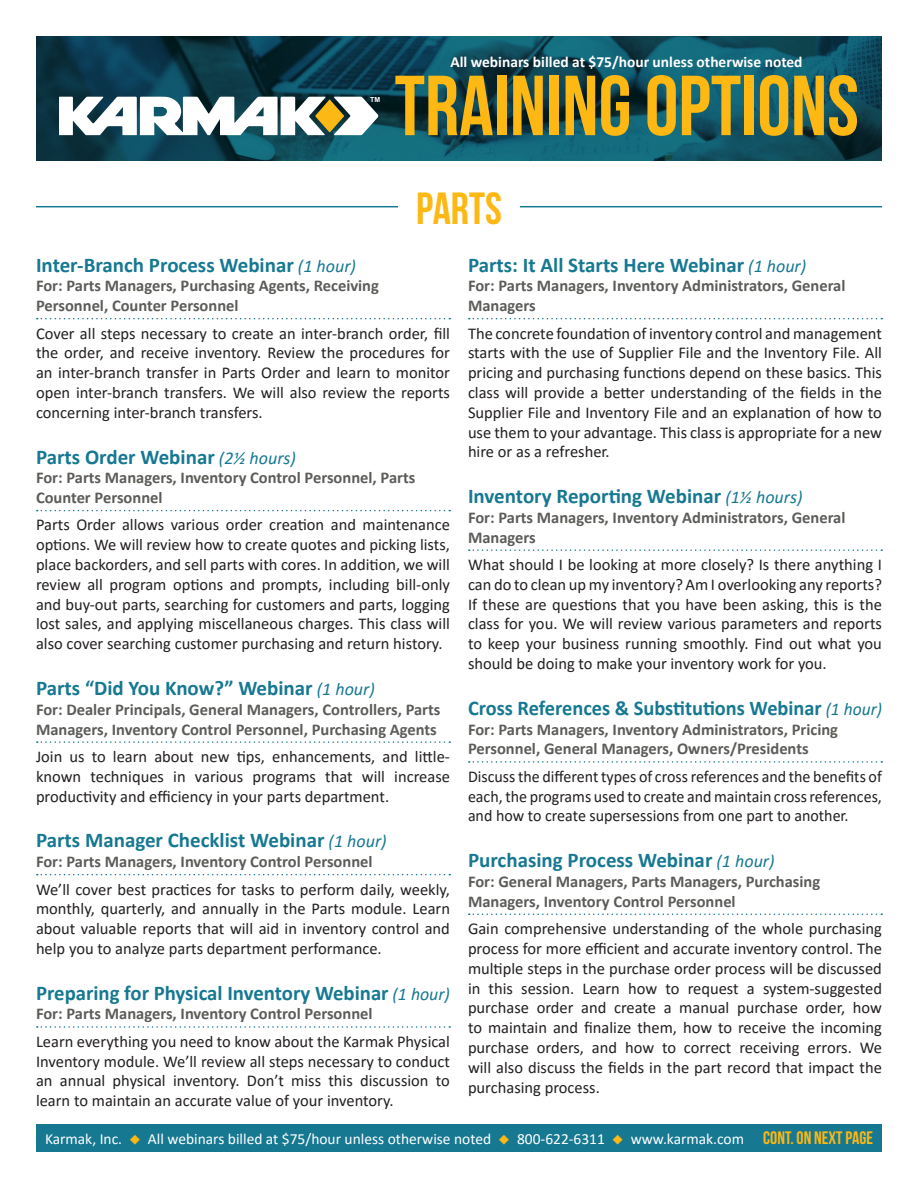
<style>
.page{position:relative;width:918px;height:1188px;background:#fff}
.page>*{position:absolute;margin:0;border:0;box-sizing:border-box;transform-origin:0 0}
.t1{font:700 84.9px "Bebas Neue";color:#fdb813}
.t2{font:700 45px "Bebas Neue";color:#fdb813}
.t3{font:700 21px "Calibri";color:#167891}
.t4{font:700 18px "Bebas Neue";color:#fdb813}
.t5{font:16.5px/19.8px "Calibri";color:#231f20;text-align:justify}
.t6{font:700 16.5px/19.8px "Calibri";color:#5c5c59}
.t7{font:15.45px "Calibri";color:#fff}
.t8{font:700 15.45px "Calibri";color:#fff}
.t9{font:700 6.9px "Arial";color:#fff}
.s1{font-weight:400;font-style:italic;font-size:18px}
.s2{color:#fcb814}
</style>
<div class="page">
<svg style="left:37px;top:318px;width:413px;height:1px"></svg>
<svg style="left:469px;top:549px;width:413px;height:2px"></svg>
<svg style="left:37px;top:741px;width:413px;height:2px"></svg>
<svg style="left:469px;top:318px;width:413px;height:1px"></svg>
<svg style="left:37px;top:510px;width:413px;height:1px"></svg>
<img style="left:36px;top:36px;width:846px;height:124px">
<svg style="left:59px;top:97px;width:320px;height:38px"></svg>
<hr style="left:520px;top:206px;width:362px;height:1px;background:#167891">
<hr style="left:36px;top:206px;width:362px;height:1px;background:#167891">
<svg style="left:37px;top:874px;width:413px;height:1px"></svg>
<svg style="left:37px;top:1026px;width:413px;height:2px"></svg>
<svg style="left:469px;top:914px;width:413px;height:1px"></svg>
<svg style="left:469px;top:761px;width:413px;height:2px"></svg>
<div style="left:36px;top:1125px;width:846px;height:27px;background:#167891"></div>
<p class="t9" style="left:370px;top:94px;width:12px">TM</p>
<p class="t8" style="left:450px;top:51px;width:354px">All webinars billed at $75/hour unless otherwise noted</p>
<p class="t1" style="left:395px;top:59px;width:466px">TRAINING OPTIONS</p>
<p class="t2" style="left:416px;top:183px;width:87px">PARTS</p>
<p class="t3" style="left:36px;top:250px;width:321px">Inter-Branch Process Webinar <span class="s1">(1 hour)</span></p>
<p class="t6" style="left:36px;top:275px;width:344px">For: Parts Managers, Purchasing Agents, Receiving<br>Personnel, Counter Personnel</p>
<p class="t5" style="left:36px;top:323px;width:415px">Cover all steps necessary to create an inter-branch order, fill the order, and receive inventory. Review the procedures for an inter-branch transfer in Parts Order and learn to monitor open inter-branch transfers. We will also review the reports concerning inter-branch transfers.</p>
<p class="t3" style="left:36px;top:442px;width:262px">Parts Order Webinar <span class="s1">(2½ hours)</span></p>
<p class="t6" style="left:36px;top:467px;width:381px">For: Parts Managers, Inventory Control Personnel, Parts<br>Counter Personnel</p>
<p class="t5" style="left:36px;top:515px;width:416px">Parts Order allows various order creation and maintenance options. We will review how to create quotes and picking lists, place backorders, and sell parts with cores. In addition, we will review all program options and prompts, including bill-only and buy-out parts, searching for customers and parts, logging lost sales, and applying miscellaneous charges. This class will also cover searching customer purchasing and return history.</p>
<p class="t3" style="left:36px;top:673px;width:340px">Parts “Did You Know?” Webinar <span class="s1">(1 hour)</span></p>
<p class="t6" style="left:36px;top:699px;width:406px">For: Dealer Principals, General Managers, Controllers, Parts<br>Managers, Inventory Control Personnel, Purchasing Agents</p>
<p class="t5" style="left:36px;top:746px;width:416px">Join us to learn about new tips, enhancements, and little&shy;known techniques in various programs that will increase productivity and efficiency in your parts department.</p>
<p class="t3" style="left:36px;top:826px;width:352px">Parts Manager Checklist Webinar <span class="s1">(1 hour)</span></p>
<p class="t6" style="left:36px;top:851px;width:338px">For: Parts Managers, Inventory Control Personnel</p>
<p class="t5" style="left:36px;top:879px;width:416px">We’ll cover best practices for tasks to perform daily, weekly, monthly, quarterly, and annually in the Parts module. Learn about valuable reports that will aid in inventory control and help you to analyze parts department performance.</p>
<p class="t3" style="left:36px;top:978px;width:415px">Preparing for Physical Inventory Webinar <span class="s1">(1 hour)</span></p>
<p class="t6" style="left:36px;top:1004px;width:338px">For: Parts Managers, Inventory Control Personnel</p>
<p class="t5" style="left:36px;top:1031px;width:415px">Learn everything you need to know about the Karmak Physical Inventory module. We’ll review all steps necessary to conduct an annual physical inventory. Don’t miss this discussion to learn to maintain an accurate value of your inventory.</p>
<p class="t3" style="left:468px;top:250px;width:340px">Parts: It All Starts Here Webinar <span class="s1">(1 hour)</span></p>
<p class="t6" style="left:468px;top:275px;width:379px">For: Parts Managers, Inventory Administrators, General<br>Managers</p>
<p class="t5" style="left:468px;top:323px;width:416px">The concrete foundation of inventory control and management starts with the use of Supplier File and the Inventory File. All pricing and purchasing functions depend on these basics. This class will provide a better understanding of the fields in the Supplier File and Inventory File and an explanation of how to use them to your advantage. This class is appropriate for a new hire or as a refresher.</p>
<p class="t3" style="left:468px;top:481px;width:336px">Inventory Reporting Webinar <span class="s1">(1½ hours)</span></p>
<p class="t6" style="left:468px;top:507px;width:379px">For: Parts Managers, Inventory Administrators, General<br>Managers</p>
<p class="t5" style="left:468px;top:554px;width:415px">What should I be looking at more closely? Is there anything I can do to clean up my inventory? Am I overlooking any reports?<br>If these are questions that you have been asking, this is the class for you. We will review various parameters and reports to keep your business running smoothly. Find out what you should be doing to make your inventory work for you.</p>
<p class="t3" style="left:468px;top:693px;width:415px">Cross References &amp; Substitutions Webinar <span class="s1">(1 hour)</span></p>
<p class="t6" style="left:468px;top:719px;width:372px">For: Parts Managers, Inventory Administrators, Pricing<br>Personnel, General Managers, Owners/Presidents</p>
<p class="t5" style="left:468px;top:766px;width:415px">Discuss the different types of cross references and the benefits of each, the programs used to create and maintain cross references, and how to create supersessions from one part to another.</p>
<p class="t3" style="left:468px;top:845px;width:308px">Purchasing Process Webinar <span class="s1">(1 hour)</span></p>
<p class="t6" style="left:468px;top:871px;width:354px">For: General Managers, Parts Managers, Purchasing<br>Managers, Inventory Control Personnel</p>
<p class="t5" style="left:468px;top:918px;width:416px">Gain comprehensive understanding of the whole purchasing process for more efficient and accurate inventory control. The multiple steps in the purchase order process will be discussed in this session. Learn how to request a system-suggested purchase order and create a manual purchase order, how to maintain and finalize them, how to receive the incoming purchase orders, and how to correct receiving errors. We will also discuss the fields in the part record that impact the purchasing process.</p>
<p class="t7" style="left:45px;top:1128px;width:701px">Karmak, Inc. <span class="s2">◆</span> All webinars billed at $75/hour unless otherwise noted <span class="s2">◆</span> 800-622-6311 <span class="s2">◆</span> www.karmak.com</p>
<p class="t4" style="left:763px;top:1128px;width:111px">CONT. ON NEXT PAGE</p>
</div>
